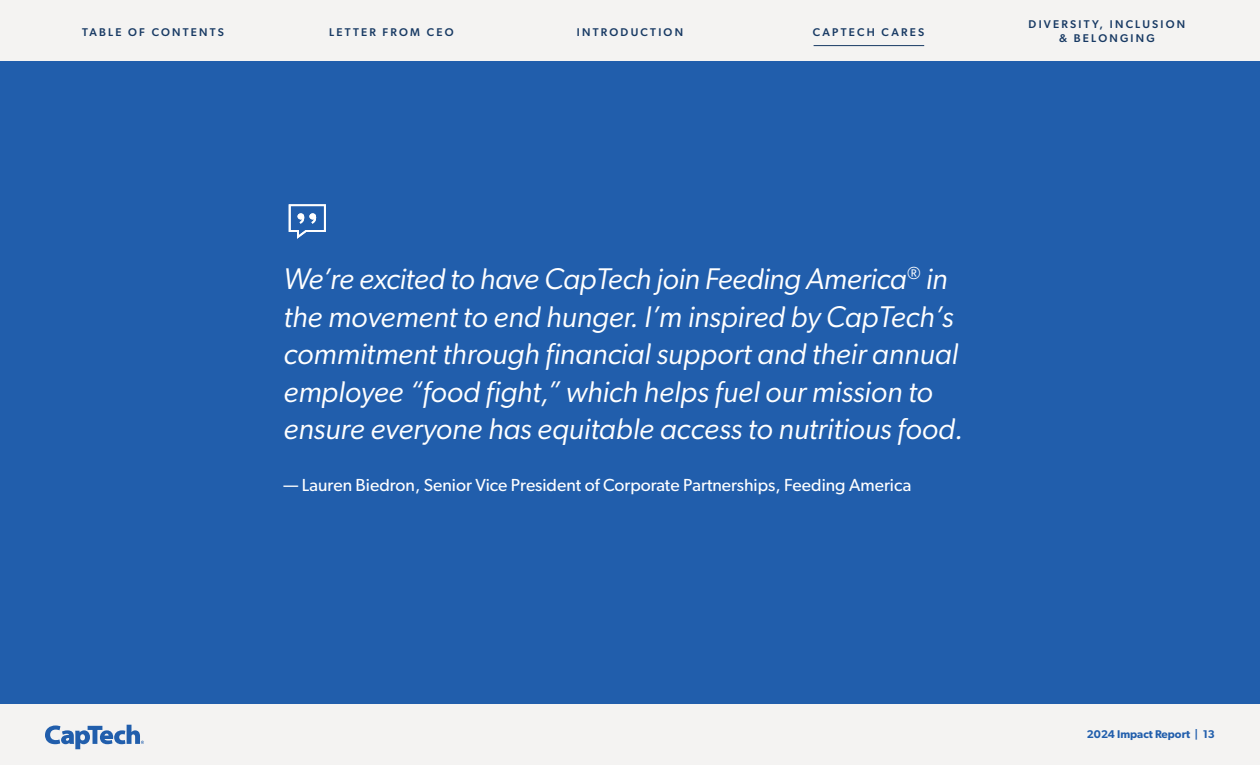
<style>
.page{position:relative;width:1260px;height:765px;background:#fff}
.page>*{position:absolute;margin:0;border:0;box-sizing:border-box;transform-origin:0 0}
.t1{font:italic 30px/37.5px "Gibson";color:#fff}
.t2{font:17.5px "Gibson";color:#fff}
.t3{font:500 11.25px/13.5px "Gibson";letter-spacing:.2em;color:#173963;text-align:center}
.t4{font:600 11.25px "Gibson";color:#215eac}
</style>
<div class="page">
<div style="left:0;top:704px;width:1260px;height:61px;background:#f4f3f2"></div>
<svg style="left:45px;top:725px;width:99px;height:24px"></svg>
<div style="left:1px;top:0;width:1259px;height:61px;background:#f4f3f2"></div>
<hr style="left:814px;top:45px;width:110px;height:1px;background:#173963">
<div style="left:0;top:61px;width:1260px;height:643px;background:#215eac"></div>
<svg style="left:289px;top:204px;width:37px;height:35px"></svg>
<p class="t3" style="left:82px;top:25px;width:143px">TABLE OF CONTENTS</p>
<p class="t3" style="left:329px;top:25px;width:126px">LETTER FROM CEO</p>
<p class="t3" style="left:577px;top:25px;width:108px">INTRODUCTION</p>
<p class="t3" style="left:813px;top:25px;width:113px">CAPTECH CARES</p>
<p class="t3" style="left:1029px;top:17px;width:158px">DIVERSITY, INCLUSION &amp; BELONGING</p>
<p class="t1" style="left:283px;top:260px;width:681px">We’re excited to have CapTech join Feeding America<sup>®</sup> in the movement to end hunger. I’m inspired by CapTech’s commitment through financial support and their annual employee “food fight,” which helps fuel our mission to ensure everyone has equitable access to nutritious food.</p>
<p class="t2" style="left:284px;top:474px;width:629px">— Lauren Biedron, Senior Vice President of Corporate Partnerships, Feeding America</p>
<p class="t4" style="left:1087px;top:727px;width:130px">2024 Impact Report | 13</p>
</div>
